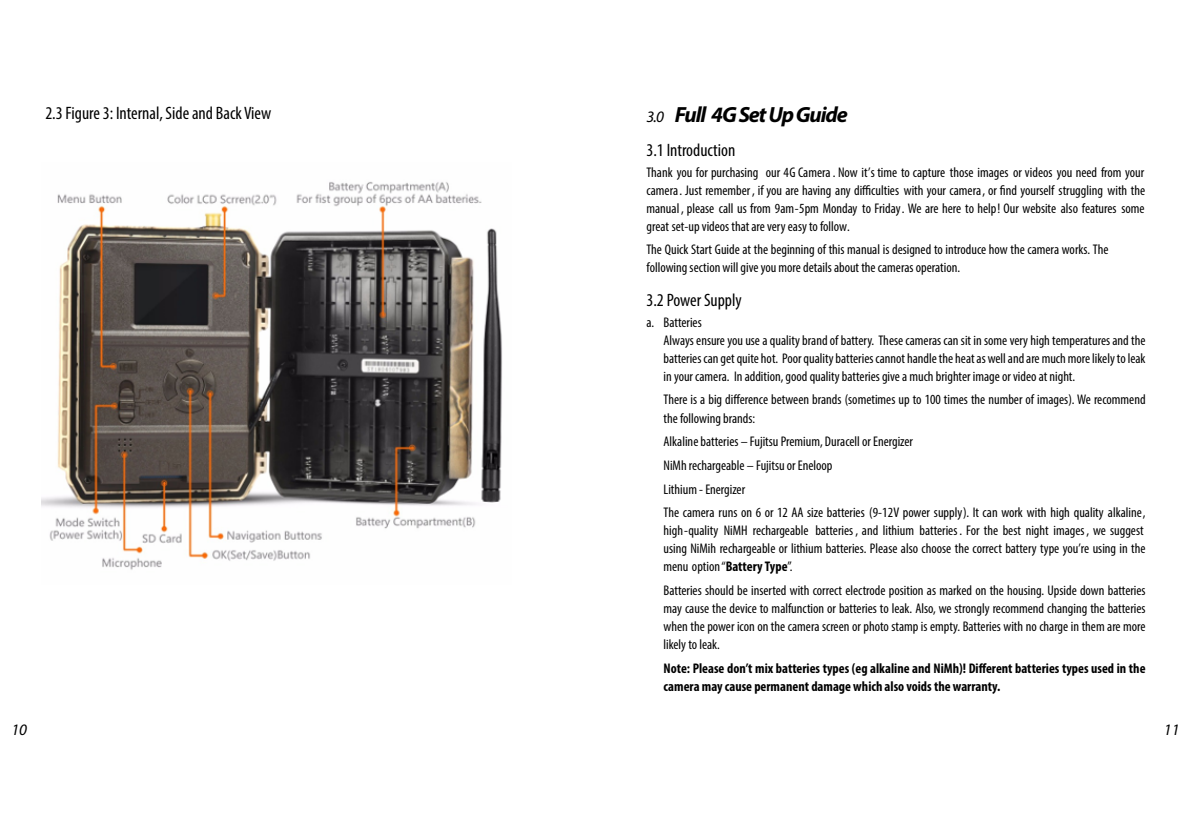
<style>
.page{position:relative;width:1191px;height:840px;background:#fff}
.page>*{position:absolute;margin:0;border:0;box-sizing:border-box;transform-origin:0 0}
.t1{font:italic 700 22px "Myriad Pro";letter-spacing:-.05em;color:#000}
.t2{font:condensed 18px "Myriad Pro";color:#000}
.t3{font:italic 16px "Myriad Pro";color:#000}
.t4{font:condensed 14px/18px "Myriad Pro";color:#000}
.t5{font:700 condensed 14px/18px "Myriad Pro";color:#000}
.s1{font-weight:400;font-size:16px}
.s2{font-weight:700}
</style>
<div class="page">
<img style="left:41px;top:181px;width:462px;height:389px">
<p class="t2" style="left:45px;top:102px;width:227px">2.3 Figure 3: Internal, Side and Back View</p>
<h1 class="t1" style="left:646px;top:101px;width:203px"><span class="s1">3.0</span> Full 4GSetUpGuide</h1>
<p class="t2" style="left:646px;top:139px;width:90px">3.1 Introduction</p>
<p class="t4" style="left:646px;top:163px;width:500px;text-align:justify">Thank you for purchasing our 4G Camera . Now it’s time to capture those images or videos you need from your camera. Just remember , if you are having any difficulties with your camera, or find yourself struggling with the manual , please call us from 9am-5pm Monday to Friday. We are here to help! Our website also features some great set-up videos that are very easy to follow.</p>
<p class="t4" style="left:646px;top:240px;width:463px">The Quick Start Guide at the beginning of this manual is designed to introduce how the camera works. The following section will give you more details about the cameras operation.</p>
<p class="t2" style="left:646px;top:289px;width:97px">3.2 Power Supply</p>
<p class="t4" style="left:663px;top:313px;width:483px;text-indent:-17px">a. Batteries<br>Always ensure you use a quality brand of battery. These cameras can sit in some very high temperatures and the batteries can get quite hot. Poor quality batteries cannot handle the heat as well and are much more likely to leak in your camera. In addition, good quality batteries give a much brighter image or video at night.</p>
<p class="t4" style="left:663px;top:390px;width:483px">There is a big difference between brands (sometimes up to 100 times the number of images). We recommend the following brands:</p>
<p class="t4" style="left:663px;top:429px;width:483px;line-height:23.6px">Alkaline batteries – Fujitsu Premium, Duracell or Energizer<br>NiMh rechargeable – Fujitsu or Eneloop<br>Lithium - Energizer<br>The camera runs on 6 or 12 AA size batteries (9-12V power supply). It can work with high quality alkaline,</p>
<p class="t4" style="left:663px;top:521px;width:483px">high-quality NiMH rechargeable batteries , and lithium batteries . For the best night images, we suggest using NiMih rechargeable or lithium batteries. Please also choose the correct battery type you’re using in the menu option“<span class="s2">BatteryType</span>”.</p>
<p class="t4" style="left:663px;top:581px;width:483px;text-align:justify">Batteries should be inserted with correct electrode position as marked on the housing. Upside down batteries may cause the device to malfunction or batteries to leak. Also, we strongly recommend changing the batteries when the power icon on the camera screen or photo stamp is empty. Batteries with no charge in them are more likely to leak.</p>
<p class="t5" style="left:663px;top:658px;width:483px">Note: Please don’t mix batteries types (eg alkaline and NiMh)! Different batteries types used in the camera may cause permanent damage which also voids the warranty.</p>
<p class="t3" style="left:11px;top:718px;width:17px">10</p>
<p class="t3" style="left:1163px;top:718px;width:17px">11</p>
</div>
